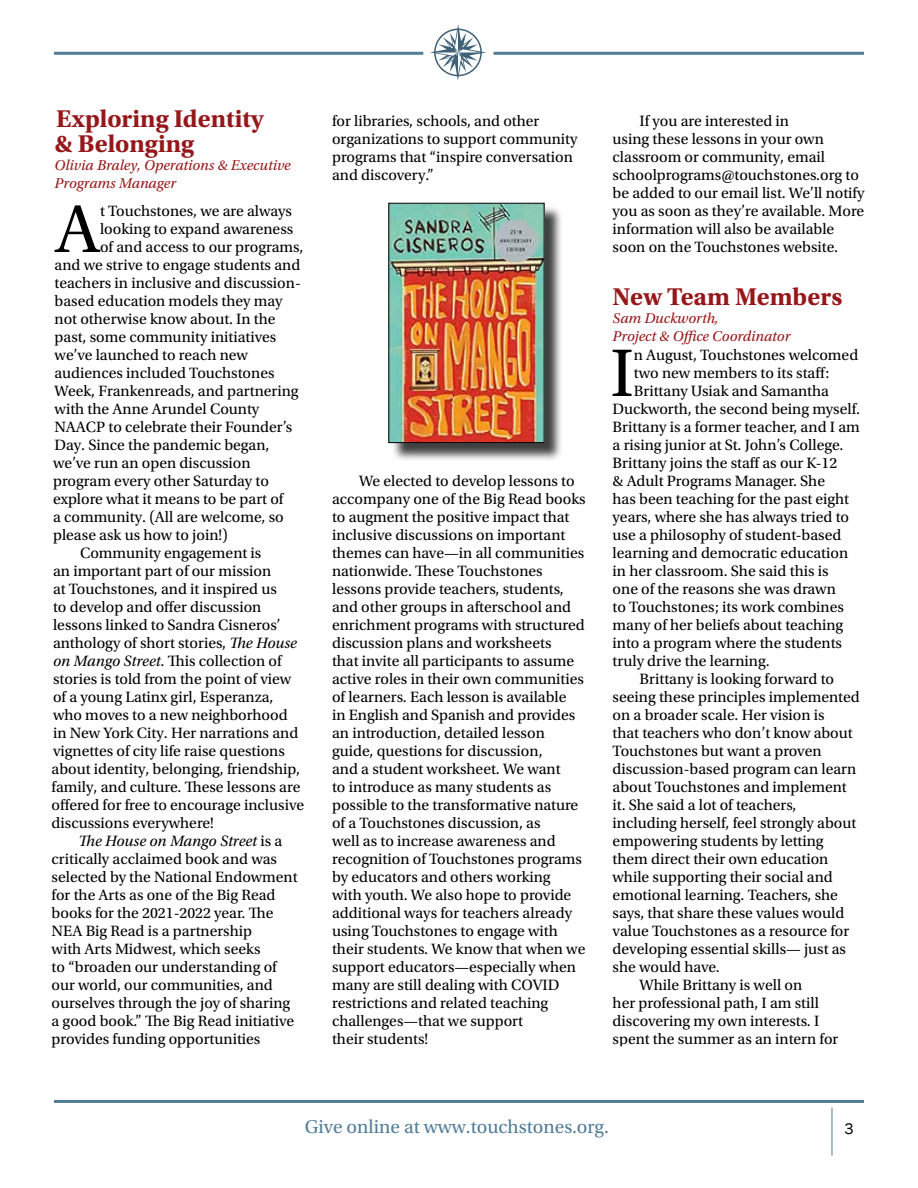
<style>
.page{position:relative;width:918px;height:1188px;background:#fff}
.page>*{position:absolute;margin:0;border:0;box-sizing:border-box;transform-origin:0 0}
.t1{font:70.95px "Utopia Std";color:#000}
.t2{font:700 25.5px/25.5px "Utopia Std";color:#96171a}
.t3{font:19.5px "Utopia Std";color:#527d97}
.t4{font:15.75px/18px "Utopia Std";color:#000}
.t5{font:italic 15.75px "Utopia Std";color:#000}
.t6{font:15.75px "Franklin Gothic";color:#000}
.t7{font:italic 15px/18px "Utopia Std";color:#96171a}
.s1{font-style:italic}
.s2{font-style:normal}
</style>
<div class="page">
<hr style="left:54px;top:1100px;width:810px;height:3px;background:#527d97">
<hr style="left:54px;top:52px;width:369px;height:3px;background:#527d97">
<hr style="left:494px;top:52px;width:370px;height:3px;background:#527d97">
<svg style="left:430px;top:24px;width:56px;height:57px"></svg>
<hr style="left:832px;top:1108px;width:1px;height:48px;background:#527d97">
<div style="left:391px;top:205px;width:172px;height:256px;background:#000;opacity:.75"></div>
<img style="left:391px;top:205px;width:151px;height:236px">
<div style="left:389px;top:203px;width:155px;height:240px;border:1px solid #000"></div>
<h2 class="t2" style="left:55px;top:106px;width:211px">Exploring Identity &amp; Belonging</h2>
<p class="t7" style="left:55px;top:156px;width:238px">Olivia Braley, Operations &amp; Executive<br>Programs Manager</p>
<h1 class="t1" style="left:55px;top:191px;width:47px">A</h1>
<p class="t4" style="left:100px;top:202px;width:193px">t Touchstones, we are always</p>
<p class="t4" style="left:100px;top:220px;width:195px">looking to expand awareness</p>
<p class="t4" style="left:100px;top:238px;width:205px">of and access to our programs,</p>
<p class="t4" style="left:55px;top:256px;width:247px">and we strive to engage students and</p>
<p class="t4" style="left:55px;top:274px;width:248px">teachers in inclusive and discussion-</p>
<p class="t4" style="left:55px;top:292px;width:230px">based education models they may</p>
<p class="t4" style="left:55px;top:310px;width:222px">not otherwise know about. In the</p>
<p class="t4" style="left:55px;top:328px;width:223px">past, some community initiatives</p>
<p class="t4" style="left:55px;top:346px;width:195px">we’ve launched to reach new</p>
<p class="t4" style="left:55px;top:364px;width:221px">audiences included Touchstones</p>
<p class="t4" style="left:55px;top:382px;width:246px">Week, Frankenreads, and partnering</p>
<p class="t4" style="left:55px;top:400px;width:206px">with the Anne Arundel County</p>
<p class="t4" style="left:55px;top:418px;width:239px">NAACP to celebrate their Founder’s</p>
<p class="t4" style="left:55px;top:436px;width:216px">Day. Since the pandemic began,</p>
<p class="t4" style="left:53px;top:454px;width:199px">we’ve run an open discussion</p>
<p class="t4" style="left:53px;top:472px;width:217px">program every other Saturday to</p>
<p class="t4" style="left:53px;top:490px;width:232px">explore what it means to be part of</p>
<p class="t4" style="left:53px;top:508px;width:232px">a community. (All are welcome, so</p>
<p class="t4" style="left:53px;top:526px;width:176px">please ask us how to join!)</p>
<p class="t4" style="left:80px;top:544px;width:183px">Community engagement is</p>
<p class="t4" style="left:53px;top:562px;width:220px">an important part of our mission</p>
<p class="t4" style="left:53px;top:580px;width:225px">at Touchstones, and it inspired us</p>
<p class="t4" style="left:53px;top:598px;width:210px">to develop and offer discussion</p>
<p class="t4" style="left:53px;top:616px;width:229px">lessons linked to Sandra Cisneros’</p>
<p class="t4" style="left:53px;top:634px;width:245px">anthology of short stories, <span class="s1">The House</span></p>
<p class="t4" style="left:53px;top:652px;width:230px"><span class="s1">on Mango Street</span>. This collection of</p>
<p class="t4" style="left:53px;top:670px;width:240px">stories is told from the point of view</p>
<p class="t4" style="left:53px;top:688px;width:222px">of a young Latinx girl, Esperanza,</p>
<p class="t4" style="left:53px;top:706px;width:236px">who moves to a new neighborhood</p>
<p class="t4" style="left:53px;top:724px;width:247px">in New York City. Her narrations and</p>
<p class="t4" style="left:53px;top:742px;width:233px">vignettes of city life raise questions</p>
<p class="t4" style="left:52px;top:760px;width:250px">about identity, belonging, friendship,</p>
<p class="t4" style="left:52px;top:778px;width:250px">family, and culture. These lessons are</p>
<p class="t4" style="left:52px;top:796px;width:254px">offered for free to encourage inclusive</p>
<p class="t4" style="left:52px;top:814px;width:164px">discussions everywhere!</p>
<p class="t5" style="left:79px;top:832px;width:205px">The House on Mango Street <span class="s2">is a</span></p>
<p class="t4" style="left:52px;top:850px;width:227px">critically acclaimed book and was</p>
<p class="t4" style="left:52px;top:868px;width:248px">selected by the National Endowment</p>
<p class="t4" style="left:52px;top:886px;width:225px">for the Arts as one of the Big Read</p>
<p class="t4" style="left:52px;top:904px;width:223px">books for the 2021-2022 year. The</p>
<p class="t4" style="left:52px;top:922px;width:202px">NEA Big Read is a partnership</p>
<p class="t4" style="left:52px;top:940px;width:210px">with Arts Midwest, which seeks</p>
<p class="t4" style="left:52px;top:958px;width:227px">to “broaden our understanding of</p>
<p class="t4" style="left:52px;top:976px;width:223px">our world, our communities, and</p>
<p class="t4" style="left:52px;top:994px;width:240px">ourselves through the joy of sharing</p>
<p class="t4" style="left:52px;top:1012px;width:244px">a good book.” The Big Read initiative</p>
<p class="t4" style="left:52px;top:1030px;width:210px">provides funding opportunities</p>
<p class="t4" style="left:332px;top:112px;width:247px">for libraries, schools, and other organizations to support community programs that “inspire conversation and discovery.”</p>
<p class="t4" style="left:332px;top:472px;width:255px;text-indent:27px">We elected to develop lessons to accompany one of the Big Read books to augment the positive impact that inclusive discussions on important themes can have—in all communities nationwide. These Touchstones lessons provide teachers, students, and other groups in afterschool and enrichment programs with structured discussion plans and worksheets<br>that invite all participants to assume active roles in their own communities of learners. Each lesson is available<br>in English and Spanish and provides an introduction, detailed lesson guide, questions for discussion,<br>and a student worksheet. We want<br>to introduce as many students as possible to the transformative nature of a Touchstones discussion, as<br>well as to increase awareness and recognition of Touchstones programs by educators and others working<br>with youth. We also hope to provide additional ways for teachers already using Touchstones to engage with their students. We know that when we support educators—especially when many are still dealing with COVID restrictions and related teaching challenges—that we support<br>their students!</p>
<p class="t4" style="left:613px;top:112px;width:253px;text-indent:27px">If you are interested in<br>using these lessons in your own classroom or community, email schoolprograms@touchstones.org to be added to our email list. We’ll notify you as soon as they’re available. More information will also be available soon on the Touchstones website.</p>
<h2 class="t2" style="left:613px;top:284px;width:231px">New Team Members</h2>
<p class="t7" style="left:613px;top:309px;width:179px">Sam Duckworth,<br>Project &amp; Office Coordinator</p>
<h1 class="t1" style="left:610px;top:335px;width:25px">I</h1>
<p class="t4" style="left:634px;top:346px;width:226px">n August, Touchstones welcomed</p>
<p class="t4" style="left:634px;top:364px;width:197px">two new members to its staff:</p>
<p class="t4" style="left:634px;top:382px;width:197px">Brittany Usiak and Samantha</p>
<p class="t4" style="left:613px;top:400px;width:249px">Duckworth, the second being myself.</p>
<p class="t4" style="left:613px;top:418px;width:249px">Brittany is a former teacher, and I am</p>
<p class="t4" style="left:613px;top:436px;width:232px">a rising junior at St. John’s College.</p>
<p class="t4" style="left:613px;top:454px;width:226px">Brittany joins the staff as our K-12</p>
<p class="t4" style="left:613px;top:472px;width:214px">&amp; Adult Programs Manager. She</p>
<p class="t4" style="left:613px;top:490px;width:238px">has been teaching for the past eight</p>
<p class="t4" style="left:613px;top:508px;width:238px">years, where she has always tried to</p>
<p class="t4" style="left:613px;top:526px;width:230px">use a philosophy of student-based</p>
<p class="t4" style="left:613px;top:544px;width:237px">learning and democratic education</p>
<p class="t4" style="left:613px;top:562px;width:217px">in her classroom. She said this is</p>
<p class="t4" style="left:613px;top:580px;width:225px">one of the reasons she was drawn</p>
<p class="t4" style="left:613px;top:598px;width:233px">to Touchstones; its work combines</p>
<p class="t4" style="left:613px;top:616px;width:232px">many of her beliefs about teaching</p>
<p class="t4" style="left:613px;top:634px;width:231px">into a program where the students</p>
<p class="t4" style="left:613px;top:652px;width:159px">truly drive the learning.</p>
<p class="t4" style="left:640px;top:670px;width:196px">Brittany is looking forward to</p>
<p class="t4" style="left:613px;top:688px;width:249px">seeing these principles implemented</p>
<p class="t4" style="left:613px;top:706px;width:213px">on a broader scale. Her vision is</p>
<p class="t4" style="left:613px;top:724px;width:242px">that teachers who don’t know about</p>
<p class="t4" style="left:613px;top:742px;width:211px">Touchstones but want a proven</p>
<p class="t4" style="left:613px;top:760px;width:245px">discussion-based program can learn</p>
<p class="t4" style="left:613px;top:778px;width:236px">about Touchstones and implement</p>
<p class="t4" style="left:613px;top:796px;width:185px">it. She said a lot of teachers,</p>
<p class="t4" style="left:613px;top:814px;width:245px">including herself, feel strongly about</p>
<p class="t4" style="left:613px;top:832px;width:213px">empowering students by letting</p>
<p class="t4" style="left:613px;top:850px;width:217px">them direct their own education</p>
<p class="t4" style="left:613px;top:868px;width:222px">while supporting their social and</p>
<p class="t4" style="left:613px;top:886px;width:227px">emotional learning. Teachers, she</p>
<p class="t4" style="left:613px;top:904px;width:233px">says, that share these values would</p>
<p class="t4" style="left:613px;top:922px;width:238px">value Touchstones as a resource for</p>
<p class="t4" style="left:613px;top:940px;width:235px">developing essential skills— just as</p>
<p class="t4" style="left:613px;top:958px;width:109px">she would have.</p>
<p class="t4" style="left:640px;top:976px;width:164px">While Brittany is well on</p>
<p class="t4" style="left:613px;top:994px;width:208px">her professional path, I am still</p>
<p class="t4" style="left:613px;top:1012px;width:208px">discovering my own interests. I</p>
<p class="t4" style="left:613px;top:1030px;width:227px">spent the summer as an intern for</p>
<p class="t3" style="left:305px;top:1116px;width:306px">Give online at www.touchstones.org.</p>
<p class="t6" style="left:845px;top:1119px;width:11px">3</p>
</div>
